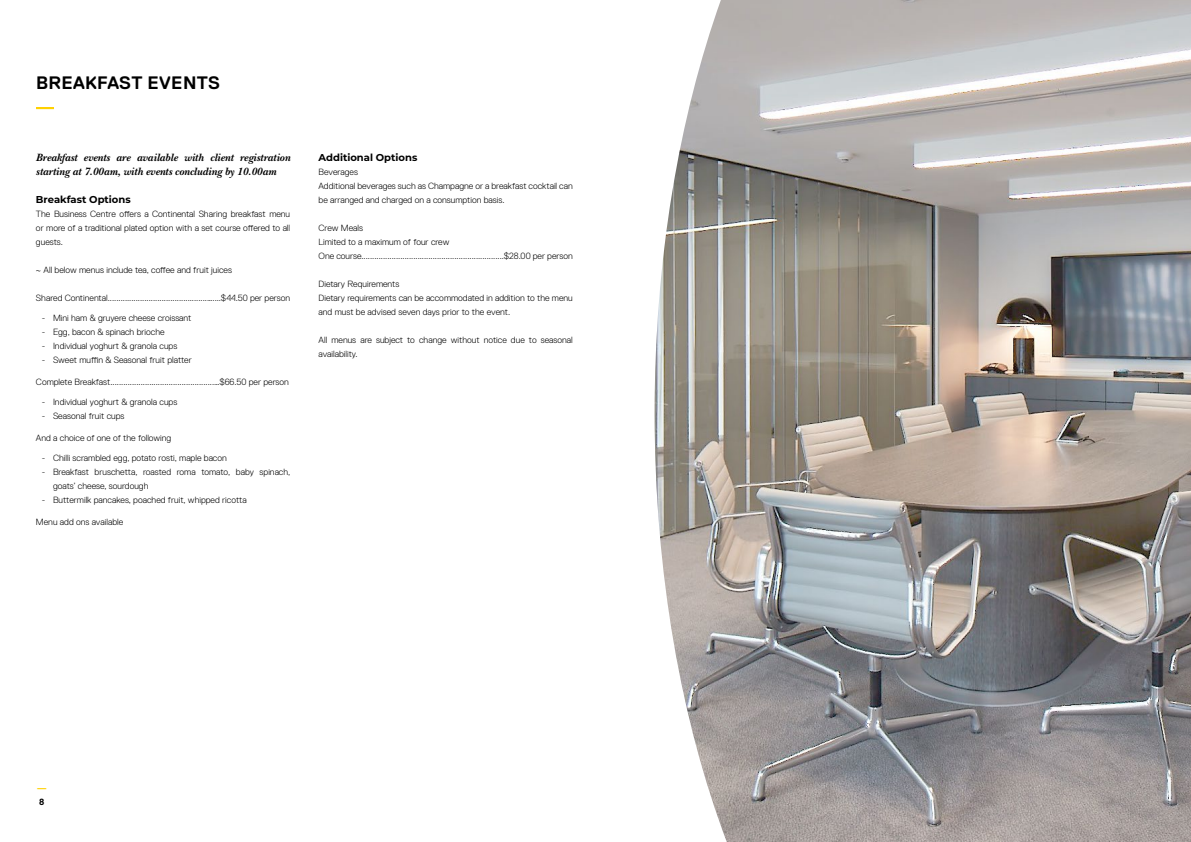
<style>
.page{position:relative;width:1191px;height:842px;background:#fff}
.page>*{position:absolute;margin:0;border:0;box-sizing:border-box;transform-origin:0 0}
.t1{font:700 18px "Replica Std";letter-spacing:.02em;color:#000}
.t2{font:italic 700 11px/14px "New Baskerville Std";color:#000}
.t3{font:700 10px "Montserrat";color:#000}
.t4{font:300 9px/14px "Replica Std";color:#000}
.t5{font:700 9px "Replica Std";color:#ffd100}
.t6{font:700 9px "Replica Std";color:#000}
</style>
<div class="page">
<svg style="left:36px;top:107px;width:18px;height:2px"></svg>
<img style="left:654px;top:0;width:537px;height:842px">
<h1 class="t1" style="left:36px;top:73px;width:185px">BREAKFAST EVENTS</h1>
<p class="t2" style="left:36px;top:150px;width:256px">Breakfast events are available with client registration starting at 7.00am, with events concluding by 10.00am</p>
<p class="t3" style="left:36px;top:192px;width:96px">Breakfast Options</p>
<p class="t4" style="left:36px;top:207px;width:256px;text-align:justify">The Business Centre offers a Continental Sharing breakfast menu or more of a traditional plated option with a set course offered to all guests.</p>
<p class="t4" style="left:36px;top:263px;width:198px">~ All below menus include tea, coffee and fruit juices</p>
<p class="t4" style="left:36px;top:291px;width:256px">Shared Continental..............................................…....$44.50 per person</p>
<p class="t4" style="left:42px;top:310px;width:151px">- Mini ham &amp; gruyere cheese croissant</p>
<p class="t4" style="left:42px;top:324px;width:124px">- Egg, bacon &amp; spinach brioche</p>
<p class="t4" style="left:42px;top:339px;width:137px">- Individual yoghurt &amp; granola cups</p>
<p class="t4" style="left:42px;top:353px;width:152px">- Sweet muffin &amp; Seasonal fruit platter</p>
<p class="t4" style="left:36px;top:375px;width:254px">Complete Breakfast................................................…$66.50 per person</p>
<p class="t4" style="left:42px;top:394px;width:137px">- Individual yoghurt &amp; granola cups</p>
<p class="t4" style="left:42px;top:409px;width:84px">- Seasonal fruit cups</p>
<p class="t4" style="left:36px;top:431px;width:137px">And a choice of one of the following</p>
<p class="t4" style="left:42px;top:450px;width:187px">- Chilli scrambled egg, potato rosti, maple bacon</p>
<p class="t4" style="left:53px;top:465px;width:239px;text-indent:-11px">- Breakfast bruschetta, roasted roma tomato, baby spinach, goats’ cheese, sourdough</p>
<p class="t4" style="left:42px;top:493px;width:206px">- Buttermilk pancakes, poached fruit, whipped ricotta</p>
<p class="t4" style="left:36px;top:515px;width:89px">Menu add ons available</p>
<p class="t3" style="left:318px;top:150px;width:100px">Additional Options</p>
<p class="t4" style="left:318px;top:165px;width:256px">Beverages<br>Additional beverages such as Champagne or a breakfast cocktail can be arranged and charged on a consumption basis.</p>
<p class="t4" style="left:318px;top:221px;width:256px">Crew Meals<br>Limited to a maximum of four crew<br>One course..................................................................$28.00 per person</p>
<p class="t4" style="left:318px;top:277px;width:256px">Dietary Requirements<br>Dietary requirements can be accommodated in addition to the menu and must be advised seven days prior to the event.</p>
<p class="t4" style="left:318px;top:333px;width:256px">All menus are subject to change without notice due to seasonal availability.</p>
<p class="t5" style="left:37px;top:783px;width:12px">—</p>
<p class="t6" style="left:39px;top:797px;width:7px">8</p>
</div>
